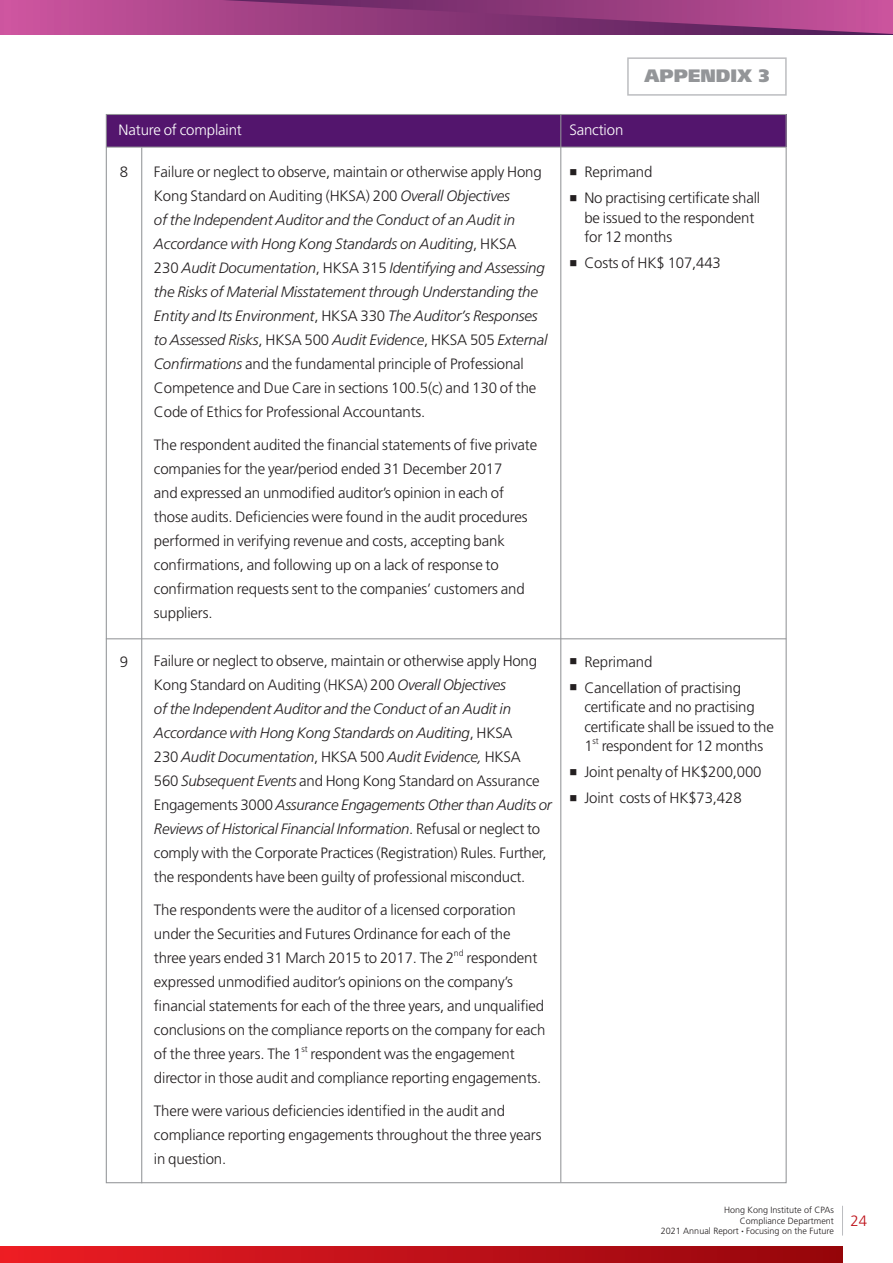
<style>
.page{position:relative;width:893px;height:1263px;background:#fff}
.page>*{position:absolute;margin:0;border:0;box-sizing:border-box;transform-origin:0 0}
.t1{font:900 18px "Frutiger";color:#939598}
.t2{font:300 15px/24px "Frutiger";letter-spacing:-.01em;color:#231f20}
.t3{font:italic 300 15px/24px "Frutiger";letter-spacing:-.01em;color:#231f20}
.t4{font:300 15px "Frutiger";letter-spacing:-.01em;color:#fff}
.t5{font:300 15px "Frutiger";color:#be1119}
.t6{font:300 9px/10.5px "Frutiger";color:#231f20;text-align:right}
.t7{font:300 8.7px "Frutiger";color:#231f20}
.s1{font-style:normal}
.s2{font-style:italic}
</style>
<div class="page">
<div style="left:0;top:0;width:893px;height:34px;background:#ab468a"></div>
<svg style="left:225px;top:0;width:668px;height:34px"></svg>
<svg style="left:0;top:0;width:193px;height:35px"></svg>
<div style="left:0;top:1246px;width:842px;height:17px;background:linear-gradient(to right,#ec1d25,#94050c)"></div>
<div style="left:627px;top:57px;width:160px;height:39px;border:2px solid #bcbdc0"></div>
<svg style="left:842px;top:1206px;width:1px;height:29px"></svg>
<div style="left:106px;top:114px;width:680px;height:33px;background:#53156d"></div>
<hr style="left:560px;top:114px;width:1px;height:1068px;background:#939598">
<hr style="left:106px;top:147px;width:680px;height:1px;background:#939598">
<hr style="left:141px;top:147px;width:1px;height:1036px;background:#939598">
<hr style="left:106px;top:638px;width:680px;height:1px;background:#939598">
<p class="t1" style="left:644px;top:65px;width:126px">APPENDIX 3</p>
<p class="t4" style="left:119px;top:121px;width:125px">Nature of complaint</p>
<p class="t4" style="left:569px;top:121px;width:55px">Sanction</p>
<p class="t2" style="left:120px;top:160px;width:10px">8</p>
<p class="t3" style="left:154px;top:160px;width:395px"><span class="s1">Failure or neglect to observe, maintain or otherwise apply Hong Kong Standard on Auditing (HKSA) 200</span> Overall Objectives<br>of the Independent Auditor and the Conduct of an Audit in Accordance with Hong Kong Standards on Auditing<span class="s1">, HKSA<br>230</span> Audit Documentation<span class="s1">, HKSA 315</span> Identifying and Assessing the Risks of Material Misstatement through Understanding the Entity and Its Environment<span class="s1">, HKSA 330</span> The Auditor’s Responses to Assessed Risks<span class="s1">, HKSA 500</span> Audit Evidence<span class="s1">, HKSA 505</span> External Confirmations <span class="s1">and the fundamental principle of Professional Competence and Due Care in sections 100.5(c) and 130 of the Code of Ethics for Professional Accountants.</span></p>
<p class="t2" style="left:154px;top:433px;width:385px">The respondent audited the financial statements of five private companies for the year/period ended 31 December 2017<br>and expressed an unmodified auditor’s opinion in each of those audits. Deficiencies were found in the audit procedures performed in verifying revenue and costs, accepting bank confirmations, and following up on a lack of response to confirmation requests sent to the companies’ customers and suppliers.</p>
<p class="t2" style="left:154px;top:649px;width:399px">Failure or neglect to observe, maintain or otherwise apply Hong Kong Standard on Auditing (HKSA) 200 <span class="s2">Overall Objectives<br>of the Independent Auditor and the Conduct of an Audit in Accordance with Hong Kong Standards on Auditing</span>, HKSA<br>230 <span class="s2">Audit Documentation</span>, HKSA 500 <span class="s2">Audit Evidence,</span> HKSA<br>560 <span class="s2">Subsequent Events</span> and Hong Kong Standard on Assurance Engagements 3000 <span class="s2">Assurance Engagements Other than Audits or Reviews of Historical Financial Information</span>. Refusal or neglect to comply with the Corporate Practices (Registration) Rules. Further, the respondents have been guilty of professional misconduct.</p>
<p class="t2" style="left:154px;top:898px;width:363px">The respondents were the auditor of a licensed corporation under the Securities and Futures Ordinance for each of the three years ended 31 March 2015 to 2017. The 2</p>
<p class="t2" style="left:569px;top:160px;width:84px">■ Reprimand</p>
<p class="t2" style="left:584px;top:188px;width:177px;line-height:19.5px;text-indent:-15px">■ No practising certificate shall be issued to the respondent for 12 months</p>
<p class="t2" style="left:569px;top:251px;width:153px">■ Costs of HK$ 107,443</p>
<p class="t2" style="left:120px;top:650px;width:10px">9</p>
<p class="t2" style="left:569px;top:650px;width:84px">■ Reprimand</p>
<p class="t2" style="left:584px;top:678px;width:191px;line-height:19.5px;text-indent:-15px">■ Cancellation of practising certificate and no practising certificate shall be issued to the<br>1</p>
<p class="t7" style="left:593px;top:736px;width:8px">st</p>
<p class="t2" style="left:602px;top:734px;width:163px">respondent for 12 months</p>
<p class="t2" style="left:569px;top:760px;width:194px">■ Joint penalty of HK$200,000</p>
<p class="t2" style="left:569px;top:786px;width:174px">■ Joint costs of HK$73,428</p>
<p class="t7" style="left:454px;top:948px;width:11px">nd</p>
<p class="t2" style="left:154px;top:946px;width:393px;text-indent:312px">respondent expressed unmodified auditor’s opinions on the company’s financial statements for each of the three years, and unqualified conclusions on the compliance reports on the company for each of the three years. The 1</p>
<p class="t7" style="left:301px;top:1044px;width:8px">st</p>
<p class="t2" style="left:154px;top:1042px;width:389px;text-indent:157px">respondent was the engagement director in those audit and compliance reporting engagements.</p>
<p class="t2" style="left:154px;top:1099px;width:389px">There were various deficiencies identified in the audit and compliance reporting engagements throughout the three years in question.</p>
<p class="t6" style="left:661px;top:1205px;width:175px">Hong Kong Institute of CPAs<br>Compliance Department<br>2021 Annual Report <sup>•</sup> Focusing on the Future</p>
<p class="t5" style="left:850px;top:1212px;width:18px">24</p>
</div>
